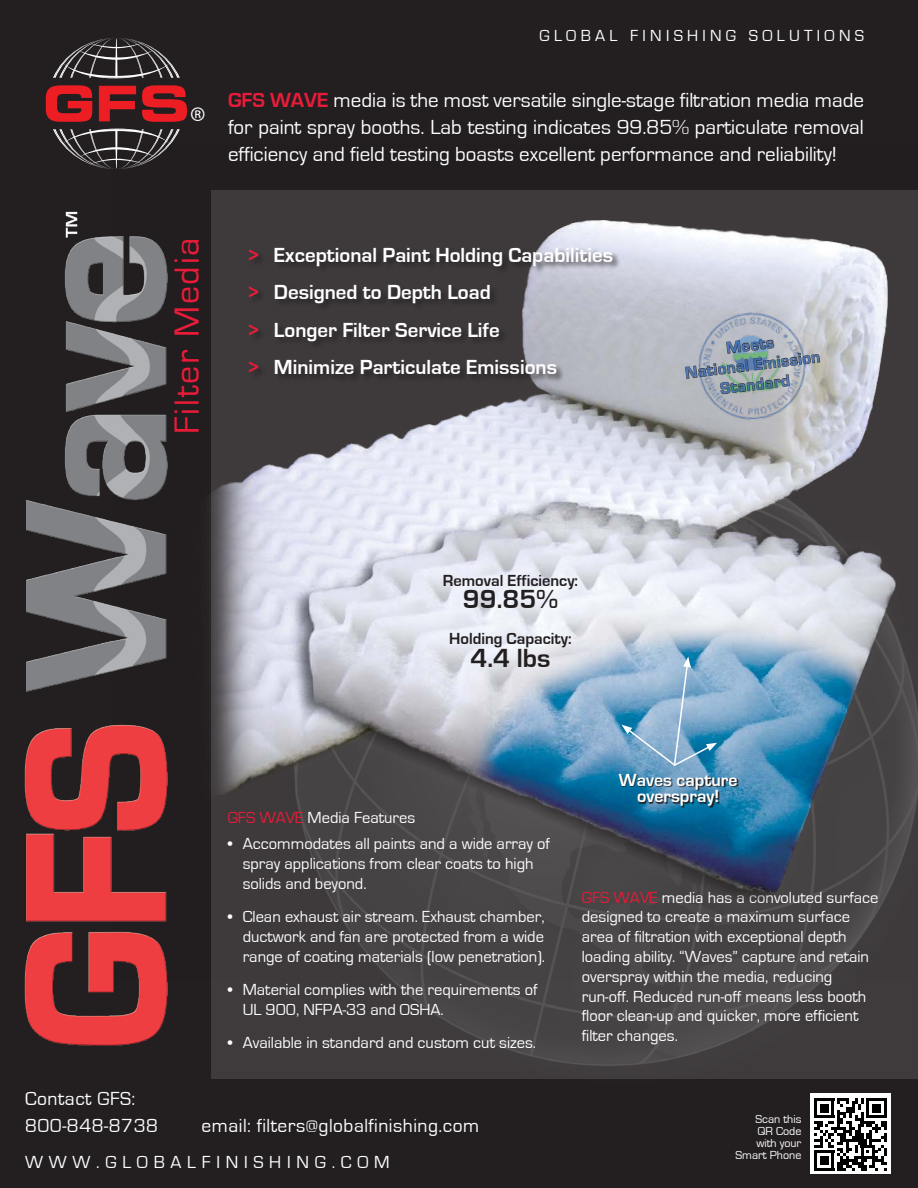
<style>
.page{position:relative;width:918px;height:1188px;background:#231f20}
.page>*{position:absolute;margin:0;border:0;box-sizing:border-box;transform-origin:0 0}
.t1{font:36px "Eurostile";letter-spacing:.05em;color:#e81c39}
.t2{font:30.15px "Myriad";color:#fff}
.t3{font:700 27px "Eurostile";color:#231f20}
.t4{font:21px/27px "Eurostile";color:#fff;text-align:justify}
.t5{font:700 21px/37.5px "Eurostile";color:#fff}
.t6{font:19.5px/27px "Eurostile";letter-spacing:.025em;color:#fff}
.t7{font:18px "Eurostile";letter-spacing:.32em;color:#fff}
.t8{font:700 18px/16.5px "Eurostile";color:#fff;text-align:center}
.t9{font:16.5px/19.8px "Eurostile";color:#fff}
.t10{font:700 16.5px "Eurostile";color:#231f20}
.t11{font:700 16.5px/19.8px "Eurostile";color:#396ab3;text-align:center}
.t12{font:16.5px "Eurostile";letter-spacing:.26em;color:#fff}
.t13{font:12px/12px "Eurostile";color:#fff;text-align:right}
.s1{font-weight:700;color:#e81c39}
.s2{color:#e81c39}
</style>
<div class="page">
<svg style="left:53px;top:38px;width:127px;height:41px"></svg>
<svg style="left:53px;top:129px;width:127px;height:40px"></svg>
<svg style="left:46px;top:85px;width:46px;height:37px"></svg>
<svg style="left:99px;top:86px;width:37px;height:35px"></svg>
<svg style="left:142px;top:85px;width:45px;height:37px"></svg>
<img style="left:216px;top:980px;width:702px;height:114px">
<div style="left:810px;top:1094px;width:81px;height:80px;background:#fff"></div>
<svg style="left:814px;top:1098px;width:73px;height:73px"></svg>
<hr style="left:866px;top:1098px;width:21px;height:3px;background:#000">
<img style="left:112px;top:144px;width:806px;height:836px">
<div style="left:249px;top:248px;width:372px;height:135px;background:#231f20;opacity:.75"></div>
<svg style="left:619px;top:774px;width:120px;height:34px;background:#316f90"></svg>
<svg style="left:621px;top:657px;width:96px;height:110px;background:#80adcd"></svg>
<img style="left:24px;top:202px;width:175px;height:844px">
<img style="left:694px;top:308px;width:117px;height:117px">
<svg style="left:685px;top:334px;width:135px;height:73px;background:#9da5a9"></svg>
<h2 class="t2" style="left:190px;top:103px;width:17px">®</h2>
<p class="t12" style="left:540px;top:27px;width:326px">GLOBAL FINISHING SOLUTIONS</p>
<p class="t4" style="left:228px;top:87px;width:637px"><span class="s1">GFS WAVE</span> media is the most versatile single-stage filtration media made for paint spray booths. Lab testing indicates 99.85% particulate removal efficiency and field testing boasts excellent performance and reliability!</p>
<h1 class="t1" style="left:168px;top:434px;width:198px;rotate:-90deg">Filter Media</h1>
<p class="t5" style="left:249px;top:237px;width:366px"><span class="s2">&gt;</span> Exceptional Paint Holding Capabilities <span class="s2">&gt;</span> Designed to Depth Load<br><span class="s2">&gt;</span> Longer Filter Service Life<br><span class="s2">&gt;</span> Minimize Particulate Emissions</p>
<p class="t11" style="left:682px;top:344px;width:137px;rotate:-7deg">Meets<br>National Emission<br>Standard</p>
<p class="t10" style="left:443px;top:572px;width:137px">Removal Efficiency:</p>
<h3 class="t3" style="left:463px;top:585px;width:97px">99.85%</h3>
<p class="t10" style="left:449px;top:630px;width:124px">Holding Capacity:</p>
<h3 class="t3" style="left:470px;top:643px;width:81px">4.4 lbs</h3>
<p class="t8" style="left:619px;top:772px;width:120px">Waves capture overspray!</p>
<p class="t9" style="left:228px;top:808px;width:189px"><span class="s2">GFS WAVE</span> Media Features</p>
<p class="t9" style="left:243px;top:834px;width:309px;text-indent:-15px">• Accommodates all paints and a wide array of spray applications from clear coats to high solids and beyond.</p>
<p class="t9" style="left:243px;top:907px;width:304px;text-align:justify;text-indent:-15px">• Clean exhaust air stream. Exhaust chamber, ductwork and fan are protected from a wide range of coating materials (low penetration).</p>
<p class="t9" style="left:243px;top:980px;width:296px;text-indent:-15px">• Material complies with the requirements of<br>UL 900, NFPA-33 and OSHA.</p>
<p class="t9" style="left:228px;top:1033px;width:310px">• Available in standard and custom cut sizes.</p>
<p class="t9" style="left:582px;top:888px;width:298px"><span class="s2">GFS WAVE</span> media has a convoluted surface designed to create a maximum surface area of filtration with exceptional depth loading ability. “Waves” capture and retain overspray within the media, reducing run-off. Reduced run-off means less booth floor clean-up and quicker, more efficient filter changes.</p>
<p class="t6" style="left:25px;top:1086px;width:135px">Contact GFS:<br>800-848-8738</p>
<p class="t6" style="left:202px;top:1113px;width:279px">email: filters@globalfinishing.com</p>
<p class="t7" style="left:25px;top:1153px;width:366px">WWW.GLOBALFINISHING.COM</p>
<p class="t13" style="left:735px;top:1113px;width:67px">Scan this<br>QR Code with your<br>Smart Phone</p>
</div>
